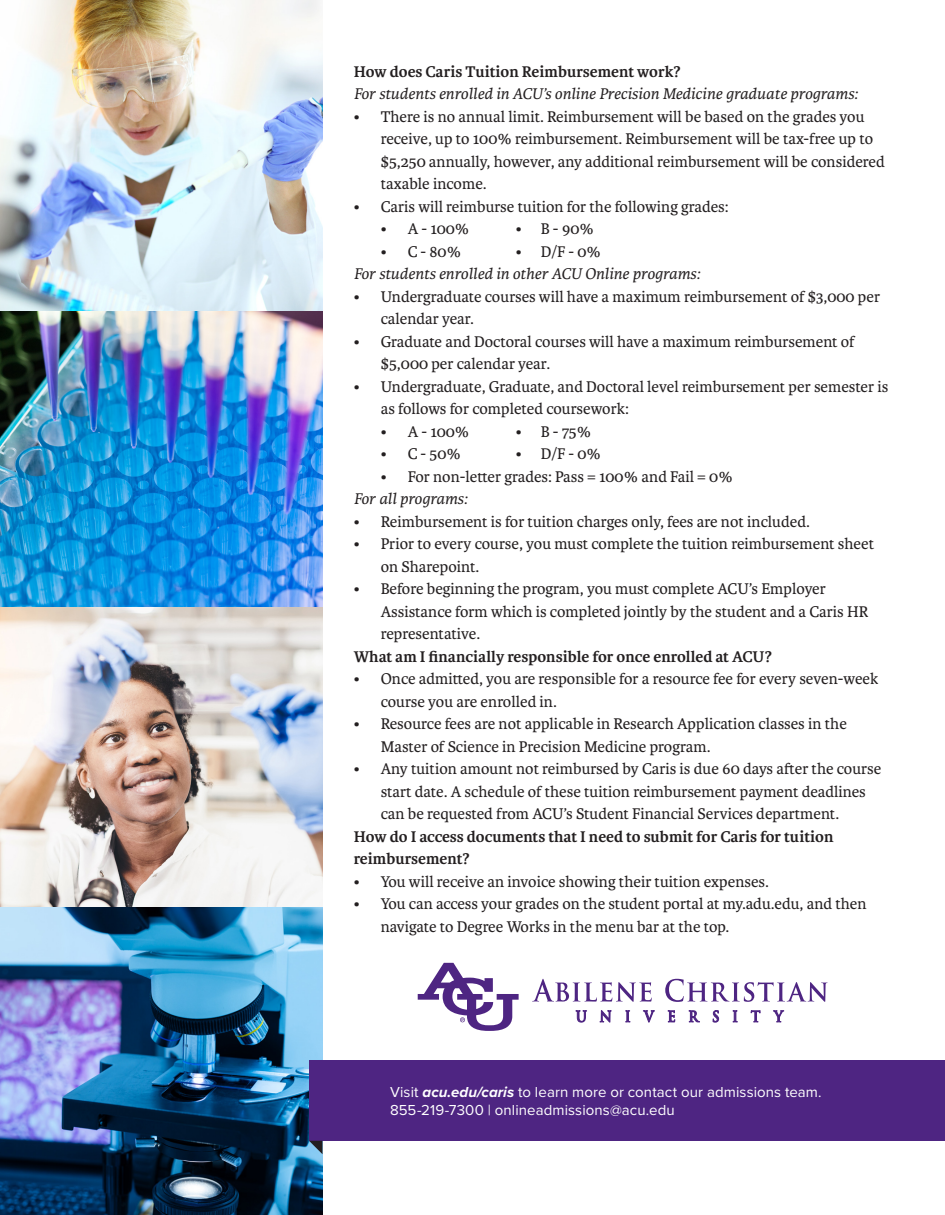
<style>
.page{position:relative;width:945px;height:1215px;background:#fff}
.page>*{position:absolute;margin:0;border:0;box-sizing:border-box;transform-origin:0 0}
.t1{font:16.5px/22.5px "Karmina";color:#231f20}
.t2{font:700 16.5px/22.5px "Karmina";color:#231f20}
.t3{font:italic 16.5px "Karmina";color:#231f20}
.t4{font:15px "Proxima Nova";letter-spacing:.005em;color:#fff}
.s1{font-weight:700;font-style:italic}
</style>
<div class="page">
<img style="left:0;top:0;width:322px;height:1215px">
<div style="left:309px;top:1060px;width:636px;height:81px;background:#4e2582"></div>
<svg style="left:309px;top:1141px;width:13px;height:13px"></svg>
<svg style="left:418px;top:963px;width:101px;height:68px"></svg>
<svg style="left:668px;top:1010px;width:7px;height:12px"></svg>
<svg style="left:689px;top:1010px;width:11px;height:12px"></svg>
<svg style="left:713px;top:1010px;width:6px;height:12px"></svg>
<svg style="left:733px;top:1010px;width:5px;height:12px"></svg>
<svg style="left:751px;top:1010px;width:9px;height:12px"></svg>
<svg style="left:773px;top:1010px;width:11px;height:12px"></svg>
<svg style="left:532px;top:978px;width:123px;height:44px"></svg>
<svg style="left:665px;top:979px;width:163px;height:23px"></svg>
<p class="t2" style="left:354px;top:61px;width:329px">How does Caris Tuition Reimbursement work?</p>
<p class="t3" style="left:354px;top:85px;width:506px">For students enrolled in ACU’s online Precision Medicine graduate programs:</p>
<p class="t1" style="left:381px;top:106px;width:506px;text-indent:-27px">• There is no annual limit. Reimbursement will be based on the grades you receive, up to 100% reimbursement. Reimbursement will be tax-free up to $5,250 annually, however, any additional reimbursement will be considered taxable income.</p>
<p class="t1" style="left:354px;top:196px;width:376px">• Caris will reimburse tuition for the following grades:</p>
<p class="t1" style="left:381px;top:218px;width:90px">• A - 100%</p>
<p class="t1" style="left:516px;top:218px;width:80px">• B - 90%</p>
<p class="t1" style="left:381px;top:241px;width:82px">• C - 80%</p>
<p class="t1" style="left:516px;top:241px;width:87px">• D/F - 0%</p>
<p class="t3" style="left:354px;top:265px;width:348px">For students enrolled in other ACU Online programs:</p>
<p class="t1" style="left:381px;top:286px;width:501px;text-indent:-27px">• Undergraduate courses will have a maximum reimbursement of $3,000 per calendar year.</p>
<p class="t1" style="left:381px;top:331px;width:476px;text-indent:-27px">• Graduate and Doctoral courses will have a maximum reimbursement of $5,000 per calendar year.</p>
<p class="t1" style="left:381px;top:376px;width:509px;text-indent:-27px">• Undergraduate, Graduate, and Doctoral level reimbursement per semester is as follows for completed coursework:</p>
<p class="t1" style="left:381px;top:421px;width:90px">• A - 100%</p>
<p class="t1" style="left:516px;top:421px;width:77px">• B - 75%</p>
<p class="t1" style="left:381px;top:443px;width:82px">• C - 50%</p>
<p class="t1" style="left:516px;top:443px;width:87px">• D/F - 0%</p>
<p class="t1" style="left:381px;top:466px;width:354px">• For non-letter grades: Pass = 100% and Fail = 0%</p>
<p class="t3" style="left:354px;top:490px;width:115px">For all programs:</p>
<p class="t1" style="left:354px;top:511px;width:458px">• Reimbursement is for tuition charges only, fees are not included.</p>
<p class="t1" style="left:381px;top:533px;width:495px;text-indent:-27px">• Prior to every course, you must complete the tuition reimbursement sheet on Sharepoint.</p>
<p class="t1" style="left:381px;top:578px;width:489px;text-indent:-27px">• Before beginning the program, you must complete ACU’s Employer<br>Assistance form which is completed jointly by the student and a Caris HR representative.</p>
<p class="t2" style="left:354px;top:646px;width:420px">What am I financially responsible for once enrolled at ACU?</p>
<p class="t1" style="left:381px;top:668px;width:499px;text-indent:-27px">• Once admitted, you are responsible for a resource fee for every seven-week course you are enrolled in.</p>
<p class="t1" style="left:381px;top:713px;width:468px;text-indent:-27px">• Resource fees are not applicable in Research Application classes in the<br>Master of Science in Precision Medicine program.</p>
<p class="t1" style="left:381px;top:758px;width:502px;text-indent:-27px">• Any tuition amount not reimbursed by Caris is due 60 days after the course start date. A schedule of these tuition reimbursement payment deadlines can be requested from ACU’s Student Financial Services department.</p>
<p class="t2" style="left:354px;top:826px;width:481px">How do I access documents that I need to submit for Caris for tuition reimbursement?</p>
<p class="t1" style="left:354px;top:871px;width:417px">• You will receive an invoice showing their tuition expenses.</p>
<p class="t1" style="left:381px;top:893px;width:487px;text-indent:-27px">• You can access your grades on the student portal at my.adu.edu, and then navigate to Degree Works in the menu bar at the top.</p>
<p class="t4" style="left:390px;top:1081px;width:433px">Visit <span class="s1">acu.edu/caris</span> to learn more or contact our admissions team.</p>
<p class="t4" style="left:390px;top:1099px;width:286px">855-219-7300 | onlineadmissions@acu.edu</p>
</div>
